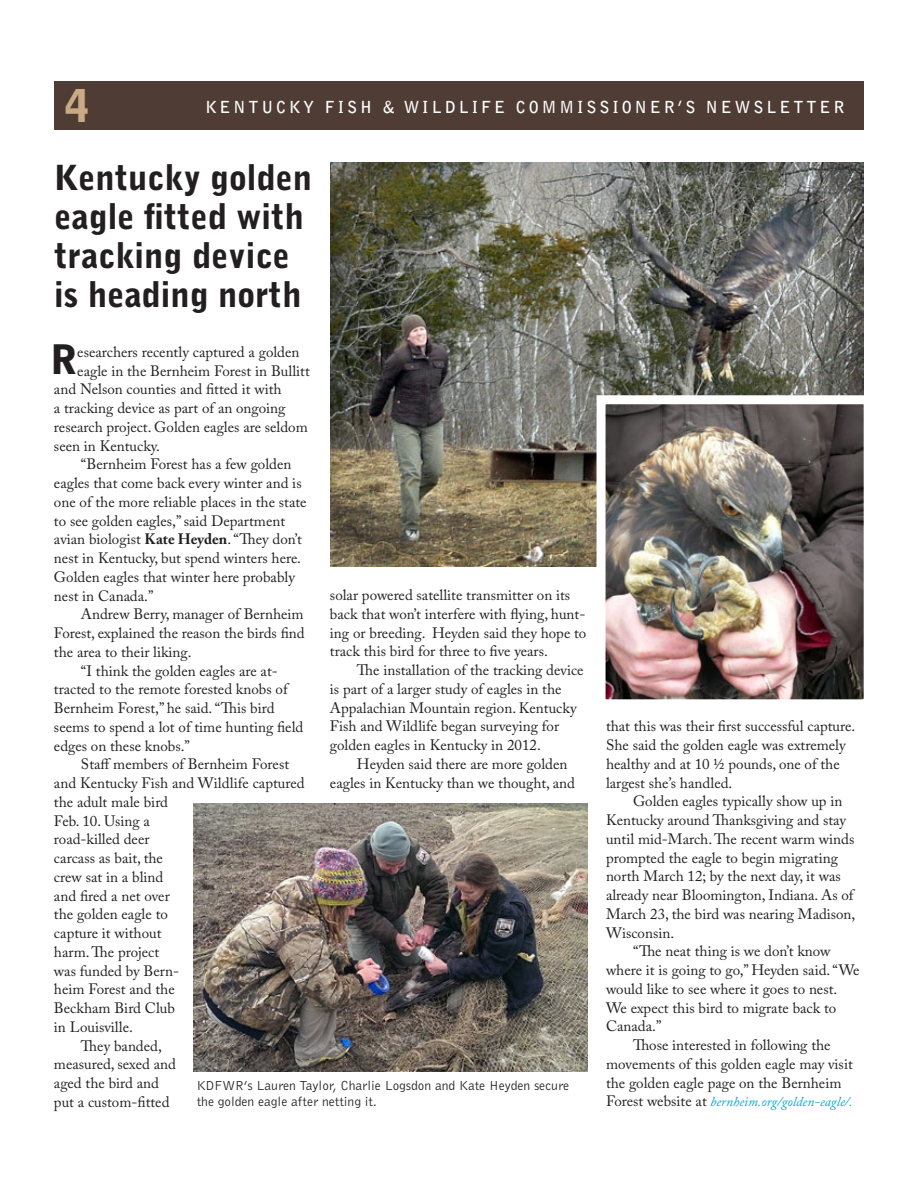
<style>
.page{position:relative;width:918px;height:1188px;background:#fff}
.page>*{position:absolute;margin:0;border:0;box-sizing:border-box;transform-origin:0 0}
.t1{font:900 45px "Bell Gothic Std";color:#caaa85}
.t2{font:900 40.65px "Bell Gothic BT";color:#231f20}
.t3{font:900 34.5px/39px "Bell Gothic BT";color:#231f20}
.t4{font:700 16.5px "Bell Gothic Std";letter-spacing:.18em;color:#fff}
.t5{font:15px/18.8px "Adobe Caslon Pro";color:#231f20}
.t6{font:13.5px/16.2px "Bell Gothic BT";color:#231f20}
.t7{font:italic 13.5px "Adobe Caslon Pro";color:#00a7d9}
.s1{font-weight:700}
.s2{font-style:normal;font-size:15px;color:#231f20}
</style>
<div class="page">
<div style="left:54px;top:81px;width:810px;height:48px;background:#4f3c35"></div>
<img style="left:194px;top:804px;width:394px;height:267px">
<img style="left:330px;top:162px;width:534px;height:404px">
<img style="left:592px;top:391px;width:272px;height:309px">
<h1 class="t1" style="left:65px;top:80px;width:27px">4</h1>
<p class="t4" style="left:206px;top:97px;width:640px">KENTUCKY FISH &amp; WILDLIFE COMMISSIONER’S NEWSLETTER</p>
<h3 class="t3" style="left:54px;top:157px;width:259px">Kentucky golden eagle fitted with tracking device is heading north</h3>
<h2 class="t2" style="left:50px;top:334px;width:29px">R</h2>
<p class="t5" style="left:77px;top:342px;width:224px">esearchers recently captured a golden</p>
<p class="t5" style="left:77px;top:361px;width:234px">eagle in the Bernheim Forest in Bullitt</p>
<p class="t5" style="left:54px;top:380px;width:229px">and Nelson counties and fitted it with</p>
<p class="t5" style="left:54px;top:399px;width:233px">a tracking device as part of an ongoing</p>
<p class="t5" style="left:54px;top:417px;width:255px">research project. Golden eagles are seldom</p>
<p class="t5" style="left:54px;top:436px;width:107px">seen in Kentucky.</p>
<p class="t5" style="left:81px;top:455px;width:212px">“Bernheim Forest has a few golden</p>
<p class="t5" style="left:54px;top:474px;width:249px">eagles that come back every winter and is</p>
<p class="t5" style="left:54px;top:492px;width:254px">one of the more reliable places in the state</p>
<p class="t5" style="left:54px;top:511px;width:233px">to see golden eagles,” said Department</p>
<p class="t5" style="left:54px;top:530px;width:249px">avian biologist <span class="s1">Kate Heyden</span>. “They don’t</p>
<p class="t5" style="left:54px;top:549px;width:249px">nest in Kentucky, but spend winters here.</p>
<p class="t5" style="left:54px;top:567px;width:243px">Golden eagles that winter here probably</p>
<p class="t5" style="left:54px;top:586px;width:101px">nest in Canada.”</p>
<p class="t5" style="left:81px;top:605px;width:224px">Andrew Berry, manager of Bernheim</p>
<p class="t5" style="left:54px;top:624px;width:252px">Forest, explained the reason the birds find</p>
<p class="t5" style="left:54px;top:642px;width:139px">the area to their liking.</p>
<p class="t5" style="left:81px;top:661px;width:198px">“I think the golden eagles are at-</p>
<p class="t5" style="left:54px;top:680px;width:235px">tracted to the remote forested knobs of</p>
<p class="t5" style="left:54px;top:699px;width:222px">Bernheim Forest,” he said. “This bird</p>
<p class="t5" style="left:54px;top:717px;width:251px">seems to spend a lot of time hunting field</p>
<p class="t5" style="left:54px;top:736px;width:138px">edges on these knobs.”</p>
<p class="t5" style="left:81px;top:755px;width:210px">Staff members of Bernheim Forest</p>
<p class="t5" style="left:54px;top:774px;width:252px">and Kentucky Fish and Wildlife captured</p>
<p class="t5" style="left:54px;top:792px;width:116px">the adult male bird</p>
<p class="t5" style="left:54px;top:811px;width:97px">Feb. 10. Using a</p>
<p class="t5" style="left:54px;top:830px;width:97px">road-killed deer</p>
<p class="t5" style="left:54px;top:849px;width:111px">carcass as bait, the</p>
<p class="t5" style="left:54px;top:867px;width:111px">crew sat in a blind</p>
<p class="t5" style="left:54px;top:886px;width:117px">and fired a net over</p>
<p class="t5" style="left:54px;top:905px;width:115px">the golden eagle to</p>
<p class="t5" style="left:54px;top:924px;width:109px">capture it without</p>
<p class="t5" style="left:54px;top:942px;width:107px">harm. The project</p>
<p class="t5" style="left:54px;top:961px;width:127px">was funded by Bern-</p>
<p class="t5" style="left:54px;top:980px;width:122px">heim Forest and the</p>
<p class="t5" style="left:54px;top:999px;width:123px">Beckham Bird Club</p>
<p class="t5" style="left:54px;top:1017px;width:80px">in Louisville.</p>
<p class="t5" style="left:81px;top:1036px;width:82px">They banded,</p>
<p class="t5" style="left:54px;top:1055px;width:123px">measured, sexed and</p>
<p class="t5" style="left:54px;top:1074px;width:107px">aged the bird and</p>
<p class="t5" style="left:54px;top:1092px;width:117px">put a custom-fitted</p>
<p class="t5" style="left:330px;top:586px;width:258px">solar powered satellite transmitter on its back that won’t interfere with flying, hunt&shy;ing or breeding. Heyden said they hope to track this bird for three to five years.</p>
<p class="t5" style="left:330px;top:661px;width:255px;text-indent:27px">The installation of the tracking device is part of a larger study of eagles in the Appalachian Mountain region. Kentucky Fish and Wildlife began surveying for golden eagles in Kentucky in 2012.</p>
<p class="t5" style="left:330px;top:754px;width:247px;text-indent:27px">Heyden said there are more golden eagles in Kentucky than we thought, and</p>
<p class="t6" style="left:197px;top:1077px;width:374px">KDFWR’s Lauren Taylor, Charlie Logsdon and Kate Heyden secure the golden eagle after netting it.</p>
<p class="t5" style="left:606px;top:717px;width:251px">that this was their first successful capture.<br>She said the golden eagle was extremely healthy and at 10 ½ pounds, one of the largest she’s handled.</p>
<p class="t5" style="left:633px;top:792px;width:211px">Golden eagles typically show up in</p>
<p class="t5" style="left:606px;top:811px;width:242px">Kentucky around Thanksgiving and stay</p>
<p class="t5" style="left:606px;top:829px;width:250px">until mid-March. The recent warm winds</p>
<p class="t5" style="left:606px;top:848px;width:233px">prompted the eagle to begin migrating</p>
<p class="t5" style="left:606px;top:867px;width:236px">north March 12; by the next day, it was</p>
<p class="t5" style="left:606px;top:886px;width:249px">already near Bloomington, Indiana. As of</p>
<p class="t5" style="left:606px;top:904px;width:251px">March 23, the bird was nearing Madison,</p>
<p class="t5" style="left:606px;top:923px;width:70px">Wisconsin.</p>
<p class="t5" style="left:633px;top:942px;width:199px">“The neat thing is we don’t know</p>
<p class="t5" style="left:606px;top:961px;width:255px">where it is going to go,” Heyden said. “We</p>
<p class="t5" style="left:606px;top:979px;width:233px">would like to see where it goes to nest.</p>
<p class="t5" style="left:606px;top:998px;width:232px">We expect this bird to migrate back to</p>
<p class="t5" style="left:606px;top:1017px;width:57px">Canada.”</p>
<p class="t5" style="left:633px;top:1036px;width:199px">Those interested in following the</p>
<p class="t5" style="left:606px;top:1054px;width:248px">movements of this golden eagle may visit</p>
<p class="t5" style="left:606px;top:1073px;width:237px">the golden eagle page on the Bernheim</p>
<p class="t7" style="left:606px;top:1094px;width:248px"><span class="s2">Forest website at</span> bernheim.org/golden-eagle/.</p>
</div>
